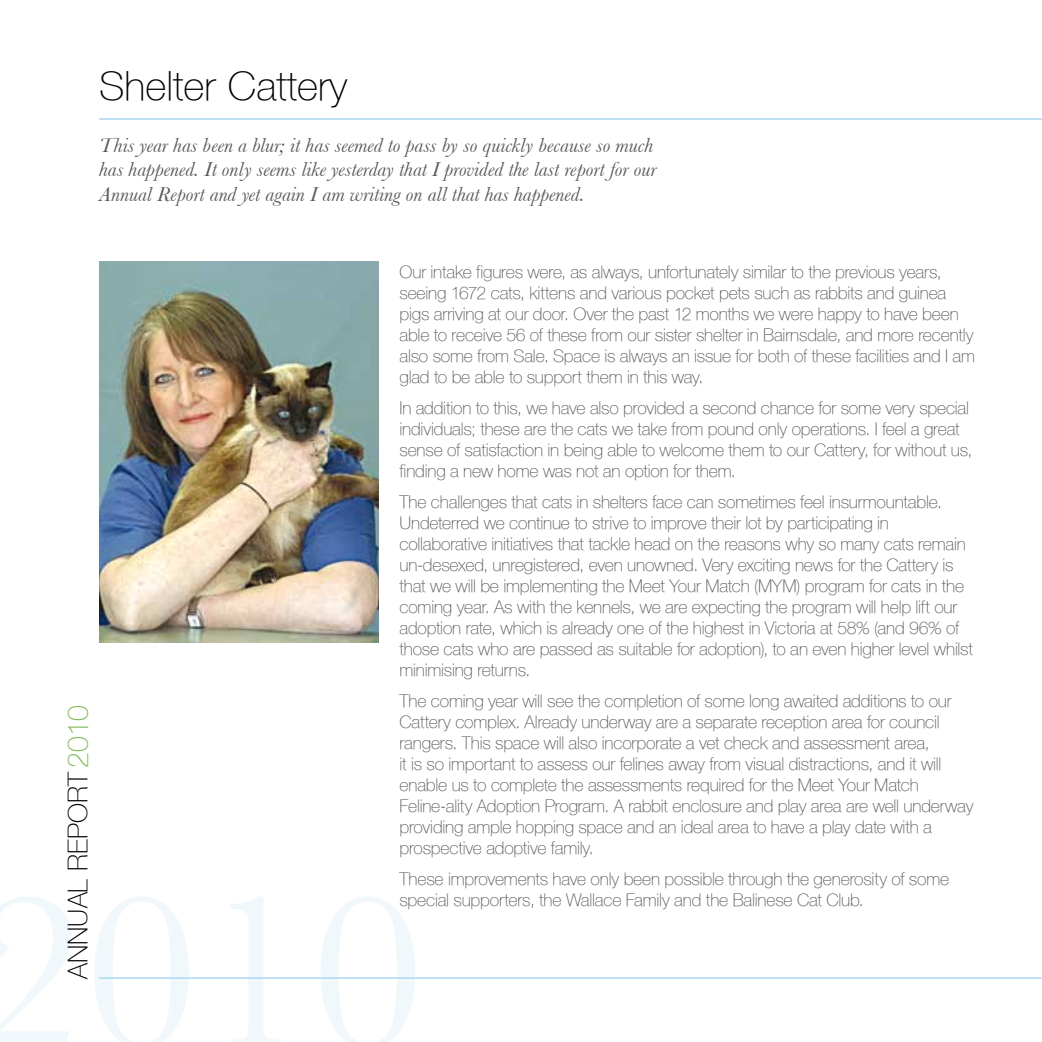
<style>
.page{position:relative;width:1042px;height:1042px;background:#fff}
.page>*{position:absolute;margin:0;border:0;box-sizing:border-box;transform-origin:0 0}
.t1{font:100 40.25px "PUP Helvetica 35";color:#000}
.t2{font:100 26.95px "PUP Helvetica 35";color:#000}
.t3{font:italic 21px/24.5px "Baskerville";color:#58585a}
.t4{font:100 17.5px/21px "PUP Helvetica 35";letter-spacing:-.01em;color:#58585a}
.s1{font-size:28.35px;color:#7db955}
</style>
<div class="page">
<img style="left:99px;top:261px;width:279px;height:381px">
<hr style="left:99px;top:118px;width:943px;height:2px;background:#b5ddf3">
<hr style="left:99px;top:977px;width:943px;height:2px;background:#b5ddf3">
<h1 class="t1" style="left:99px;top:63px;width:249px">Shelter Cattery</h1>
<p class="t3" style="left:99px;top:133px;width:559px">This year has been a blur; it has seemed to pass by so quickly because so much has happened. It only seems like yesterday that I provided the last report for our<br>Annual Report and yet again I am writing on all that has happened.</p>
<h2 class="t2" style="left:62px;top:979px;width:276px;rotate:-90deg">ANNUAL REPORT <span class="s1">2010</span></h2>
<p class="t4" style="left:399px;top:261px;width:577px">Our intake figures were, as always, unfortunately similar to the previous years, seeing 1672 cats, kittens and various pocket pets such as rabbits and guinea pigs arriving at our door. Over the past 12 months we were happy to have been able to receive 56 of these from our sister shelter in Bairnsdale, and more recently also some from Sale. Space is always an issue for both of these facilities and I am glad to be able to support them in this way.</p>
<p class="t4" style="left:399px;top:397px;width:574px">In addition to this, we have also provided a second chance for some very special individuals; these are the cats we take from pound only operations. I feel a great sense of satisfaction in being able to welcome them to our Cattery, for without us, finding a new home was not an option for them.</p>
<p class="t4" style="left:399px;top:491px;width:575px">The challenges that cats in shelters face can sometimes feel insurmountable.<br>Undeterred we continue to strive to improve their lot by participating in collaborative initiatives that tackle head on the reasons why so many cats remain un-desexed, unregistered, even unowned. Very exciting news for the Cattery is that we will be implementing the Meet Your Match (MYM) program for cats in the coming year. As with the kennels, we are expecting the program will help lift our adoption rate, which is already one of the highest in Victoria at 58% (and 96% of those cats who are passed as suitable for adoption), to an even higher level whilst minimising returns.</p>
<p class="t4" style="left:399px;top:690px;width:575px">The coming year will see the completion of some long awaited additions to our Cattery complex. Already underway are a separate reception area for council rangers. This space will also incorporate a vet check and assessment area,<br>it is so important to assess our felines away from visual distractions, and it will enable us to complete the assessments required for the Meet Your Match Feline-ality Adoption Program. A rabbit enclosure and play area are well underway providing ample hopping space and an ideal area to have a play date with a prospective adoptive family.</p>
<p class="t4" style="left:399px;top:868px;width:551px">These improvements have only been possible through the generosity of some special supporters, the Wallace Family and the Balinese Cat Club.</p>
</div>
